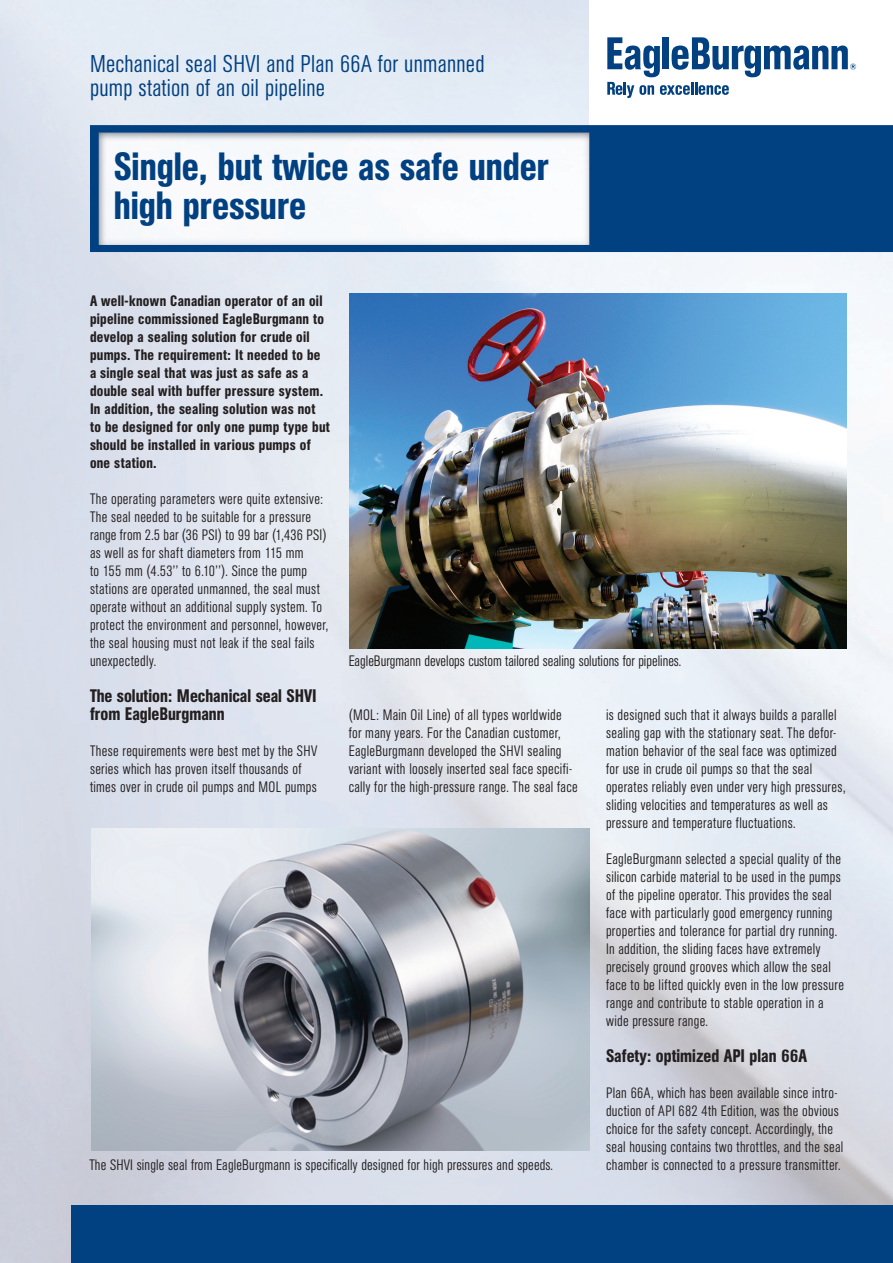
<style>
.page{position:relative;width:893px;height:1263px;background:#fff}
.page>*{position:absolute;margin:0;border:0;box-sizing:border-box;transform-origin:0 0}
.t1{font:500 condensed 39px/39px "AG Book Pro";color:#014081}
.t2{font:300 condensed 24px/24px "AG Book Pro";letter-spacing:.01em;color:#014081}
.t3{font:500 condensed 18px/18px "AG Book Pro";color:#231f20}
.t4{font:300 condensed 15px/18px "AG Book Pro";letter-spacing:.02em;color:#231f20}
.t5{font:500 condensed 15px/18px "AG Book Pro";letter-spacing:.02em;color:#231f20}
.t6{font:300 condensed 15px "AG Book Pro";color:#231f20}
</style>
<div class="page">
<img style="left:0;top:0;width:893px;height:1263px">
<div style="left:589px;top:0;width:304px;height:150px;background:#fff"></div>
<svg style="left:607px;top:37px;width:249px;height:61px"></svg>
<div style="left:71px;top:1205px;width:822px;height:58px;background:#014081"></div>
<svg style="left:90px;top:125px;width:803px;height:127px"></svg>
<img style="left:91px;top:828px;width:498px;height:322px">
<img style="left:349px;top:293px;width:498px;height:355px">
<h2 class="t2" style="left:90px;top:51px;width:396px">Mechanical seal SHVI and Plan 66A for unmanned pump station of an oil pipeline</h2>
<h1 class="t1" style="left:114px;top:147px;width:437px">Single, but twice as safe under high pressure</h1>
<p class="t5" style="left:90px;top:292px;width:242px">A well-known Canadian operator of an oil pipeline commissioned EagleBurgmann to develop a sealing solution for crude oil pumps. The requirement: It needed to be a single seal that was just as safe as a double seal with buffer pressure system.<br>In addition, the sealing solution was not to be designed for only one pump type but should be installed in various pumps of one station.</p>
<p class="t4" style="left:90px;top:490px;width:240px">The operating parameters were quite extensive:<br>The seal needed to be suitable for a pressure range from 2.5 bar (36 PSI) to 99 bar (1,436 PSI) as well as for shaft diameters from 115 mm<br>to 155 mm (4.53’’ to 6.10’’). Since the pump stations are operated unmanned, the seal must operate without an additional supply system. To protect the environment and personnel, however, the seal housing must not leak if the seal fails unexpectedly.</p>
<p class="t3" style="left:90px;top:687px;width:228px">The solution: Mechanical seal SHVI from EagleBurgmann</p>
<p class="t4" style="left:90px;top:742px;width:229px">These requirements were best met by the SHV series which has proven itself thousands of times over in crude oil pumps and MOL pumps</p>
<p class="t6" style="left:349px;top:651px;width:334px">EagleBurgmann develops custom tailored sealing solutions for pipelines.</p>
<p class="t4" style="left:349px;top:706px;width:231px">(MOL: Main Oil Line) of all types worldwide for many years. For the Canadian customer, EagleBurgmann developed the SHVI sealing variant with loosely inserted seal face specifi&shy;cally for the high-pressure range. The seal face</p>
<p class="t4" style="left:606px;top:706px;width:241px">is designed such that it always builds a parallel sealing gap with the stationary seat. The defor&shy;mation behavior of the seal face was optimized for use in crude oil pumps so that the seal operates reliably even under very high pressures, sliding velocities and temperatures as well as pressure and temperature fluctuations.</p>
<p class="t4" style="left:606px;top:850px;width:240px">EagleBurgmann selected a special quality of the silicon carbide material to be used in the pumps of the pipeline operator. This provides the seal face with particularly good emergency running properties and tolerance for partial dry running.<br>In addition, the sliding faces have extremely precisely ground grooves which allow the seal face to be lifted quickly even in the low pressure range and contribute to stable operation in a wide pressure range.</p>
<p class="t3" style="left:606px;top:1047px;width:202px">Safety: optimized API plan 66A</p>
<p class="t4" style="left:606px;top:1084px;width:239px">Plan 66A, which has been available since intro&shy;duction of API 682 4th Edition, was the obvious choice for the safety concept. Accordingly, the seal housing contains two throttles, and the seal</p>
<p class="t4" style="left:90px;top:1156px;width:465px">The SHVI single seal from EagleBurgmann is specifically designed for high pressures and speeds.</p>
<p class="t4" style="left:606px;top:1156px;width:236px">chamber is connected to a pressure transmitter.</p>
</div>
